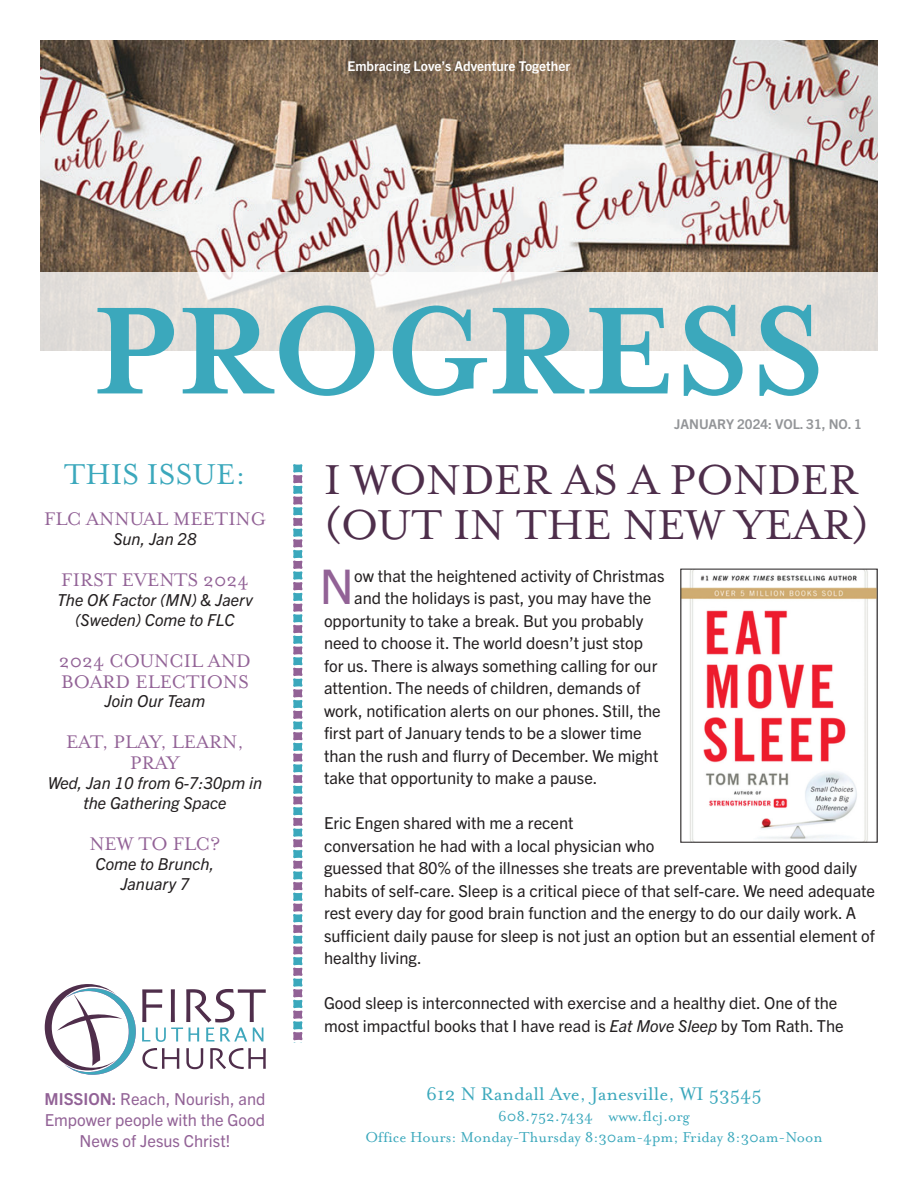
<style>
.page{position:relative;width:918px;height:1188px;background:#fff}
.page>*{position:absolute;margin:0;border:0;box-sizing:border-box;transform-origin:0 0}
.t1{font:700 142.5px "Mrs Eaves OT";color:#3ba8bc}
.t2{font:48px/45px "Mrs Eaves OT";color:#4e2e4b}
.t3{font:47.85px "Trade Gothic Next LT Pro";color:#926296}
.t4{font:33px "Mrs Eaves OT";color:#3ba8bc}
.t5{font:21px/21px "Mrs Eaves OT";color:#926296}
.t6{font:21px "Mrs Eaves OT";color:#3ba8bc}
.t7{font:16.5px/22.5px "Trade Gothic Next LT Pro";color:#231f20}
.t8{font:italic 16.5px/20px "Trade Gothic Next LT Pro";color:#231f20;text-align:center}
.t9{font:16.5px/21px "Mrs Eaves OT";color:#3ba8bc;text-align:center}
.t10{font:16.5px/21px "Trade Gothic Next LT Pro";color:#926296;text-align:center}
.t11{font:700 13.5px "Trade Gothic Next LT Pro";color:#fff}
.t12{font:700 13.5px "Trade Gothic Next LT Pro";color:#939598}
.s1{font-style:italic}
.s2{font-weight:700}
</style>
<div class="page">
<img style="left:40px;top:40px;width:838px;height:311px">
<svg style="left:293px;top:464px;width:10px;height:579px"></svg>
<svg style="left:40px;top:272px;width:837px;height:79px;background:#e5e1dc"></svg>
<svg style="left:45px;top:984px;width:91px;height:91px"></svg>
<svg style="left:142px;top:1048px;width:37px;height:21px"></svg>
<svg style="left:186px;top:1048px;width:17px;height:21px"></svg>
<svg style="left:210px;top:1048px;width:56px;height:21px"></svg>
<svg style="left:142px;top:989px;width:124px;height:53px"></svg>
<img style="left:683px;top:571px;width:192px;height:269px">
<p class="t11" style="left:348px;top:56px;width:224px">Embracing Love’s Adventure Together</p>
<h1 class="t1" style="left:92px;top:274px;width:735px">PROGRESS</h1>
<p class="t12" style="left:674px;top:415px;width:189px">JANUARY 2024: VOL. 31, NO. 1</p>
<h2 class="t2" style="left:324px;top:457px;width:547px">I WONDER AS A PONDER (OUT IN THE NEW YEAR)</h2>
<h3 class="t4" style="left:64px;top:455px;width:183px">THIS ISSUE:</h3>
<p class="t5" style="left:44px;top:508px;width:223px">FLC ANNUAL MEETING</p>
<p class="t8" style="left:113px;top:528px;width:85px">Sun, Jan 28</p>
<p class="t5" style="left:61px;top:569px;width:189px">FIRST EVENTS 2024</p>
<p class="t8" style="left:57px;top:589px;width:197px">The OK Factor (MN) &amp; Jaerv (Sweden) Come to FLC</p>
<p class="t5" style="left:59px;top:650px;width:194px">2024 COUNCIL AND<br>BOARD ELECTIONS</p>
<p class="t8" style="left:105px;top:690px;width:102px">Join Our Team</p>
<p class="t5" style="left:66px;top:731px;width:179px;text-align:center">EAT, PLAY, LEARN,<br>PRAY</p>
<p class="t8" style="left:48px;top:772px;width:216px">Wed, Jan 10 from 6-7:30pm in the Gathering Space</p>
<p class="t5" style="left:89px;top:833px;width:133px">NEW TO FLC?</p>
<p class="t8" style="left:96px;top:853px;width:120px">Come to Brunch,<br>January 7</p>
<h3 class="t3" style="left:320px;top:554px;width:36px">N</h3>
<p class="t7" style="left:354px;top:564px;width:312px">ow that the heightened activity of Christmas</p>
<p class="t7" style="left:354px;top:586px;width:299px">and the holidays is past, you may have the</p>
<p class="t7" style="left:324px;top:609px;width:321px">opportunity to take a break. But you probably</p>
<p class="t7" style="left:324px;top:631px;width:321px">need to choose it. The world doesn’t just stop</p>
<p class="t7" style="left:324px;top:654px;width:335px">for us. There is always something calling for our</p>
<p class="t7" style="left:324px;top:676px;width:318px">attention. The needs of children, demands of</p>
<p class="t7" style="left:324px;top:699px;width:338px">work, notification alerts on our phones. Still, the</p>
<p class="t7" style="left:324px;top:721px;width:319px">first part of January tends to be a slower time</p>
<p class="t7" style="left:324px;top:744px;width:336px">than the rush and flurry of December. We might</p>
<p class="t7" style="left:324px;top:766px;width:275px">take that opportunity to make a pause.</p>
<p class="t7" style="left:324px;top:811px;width:553px">Eric Engen shared with me a recent<br>conversation he had with a local physician who<br>guessed that 80% of the illnesses she treats are preventable with good daily habits of self-care. Sleep is a critical piece of that self-care. We need adequate rest every day for good brain function and the energy to do our daily work. A sufficient daily pause for sleep is not just an option but an essential element of healthy living.</p>
<p class="t7" style="left:324px;top:991px;width:521px">Good sleep is interconnected with exercise and a healthy diet. One of the most impactful books that I have read is <span class="s1">Eat Move Sleep</span> by Tom Rath. The</p>
<p class="t10" style="left:45px;top:1087px;width:222px"><span class="s2">MISSION:</span> Reach, Nourish, and<br>Empower people with the Good<br>News of Jesus Christ!</p>
<p class="t6" style="left:426px;top:1082px;width:337px">612 N Randall Ave, Janesville, WI 53545</p>
<p class="t9" style="left:365px;top:1106px;width:459px">608.752.7434 www.flcj.org<br>Office Hours: Monday-Thursday 8:30am-4pm; Friday 8:30am-Noon</p>
</div>
